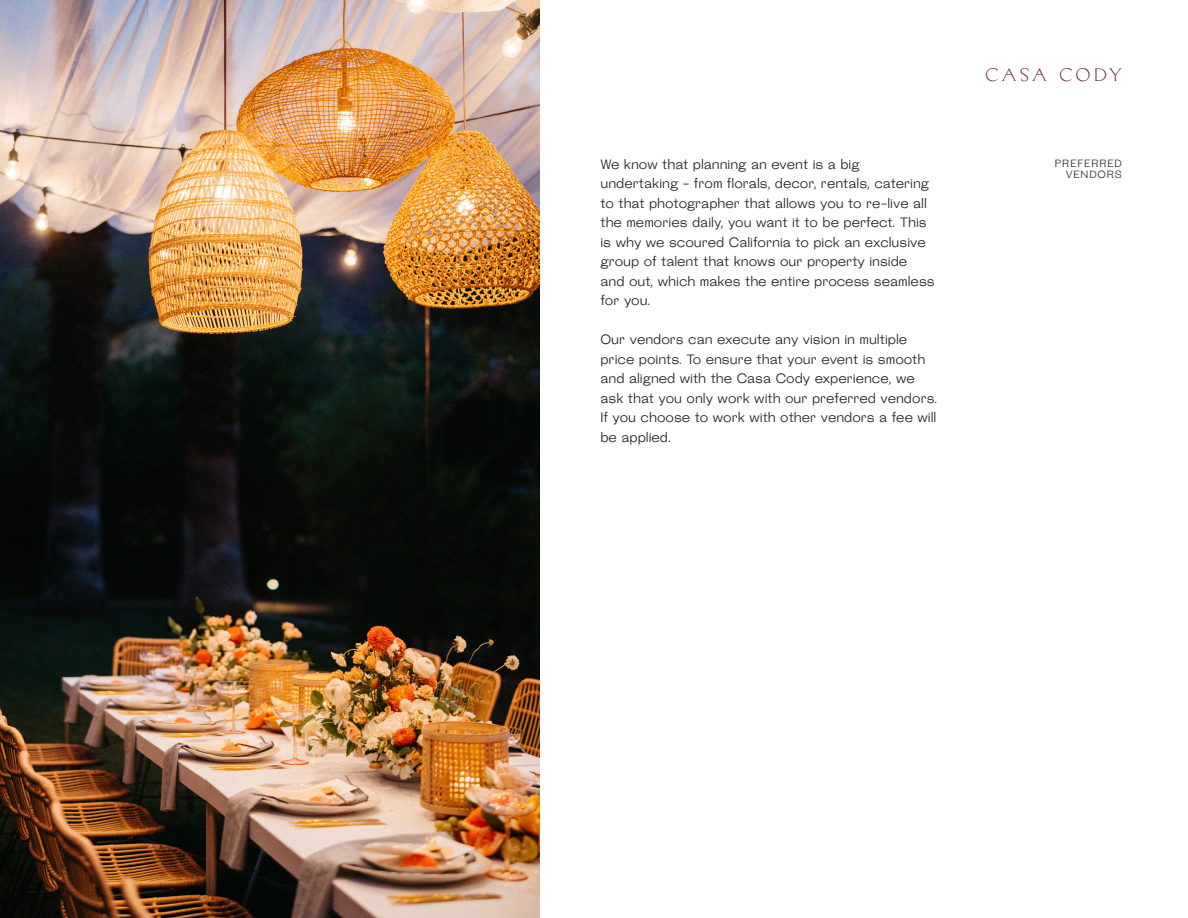
<style>
.page{position:relative;width:1188px;height:918px;background:#fff}
.page>*{position:absolute;margin:0;border:0;box-sizing:border-box;transform-origin:0 0}
._12_18_Left{font:300 18px "Manege";letter-spacing:.195em;color:#712d3e}
.t1{font:13.5px/19.5px "Steinbeck";color:#231f20}
._7_9_Left{font:10.5px "Steinbeck";letter-spacing:.08em;color:#2d2a26}
</style>
<div class="page">
<img style="left:0;top:0;width:540px;height:918px">
<p class="t1" style="left:600px;top:154px;width:330px">We know that planning an event is a big undertaking - from florals, decor, rentals, catering to that photographer that allows you to re-live all the memories daily, you want it to be perfect. This is why we scoured California to pick an exclusive group of talent that knows our property inside</p>
<p class="t1" style="left:600px;top:271px;width:336px">and out, which makes the entire process seamless for you.</p>
<p class="t1" style="left:600px;top:330px;width:338px">Our vendors can execute any vision in multiple price points. To ensure that your event is smooth and aligned with the Casa Cody experience, we ask that you only work with our preferred vendors.<br>If you choose to work with other vendors a fee will be applied.</p>
<p class="_12_18_Left" style="left:986px;top:64px;width:138px">CASA CODY</p>
<p class="_7_9_Left" style="left:1055px;top:157px;width:69px">PREFERRED</p>
<p class="_7_9_Left" style="left:1066px;top:167px;width:58px">VENDORS</p>
</div>
